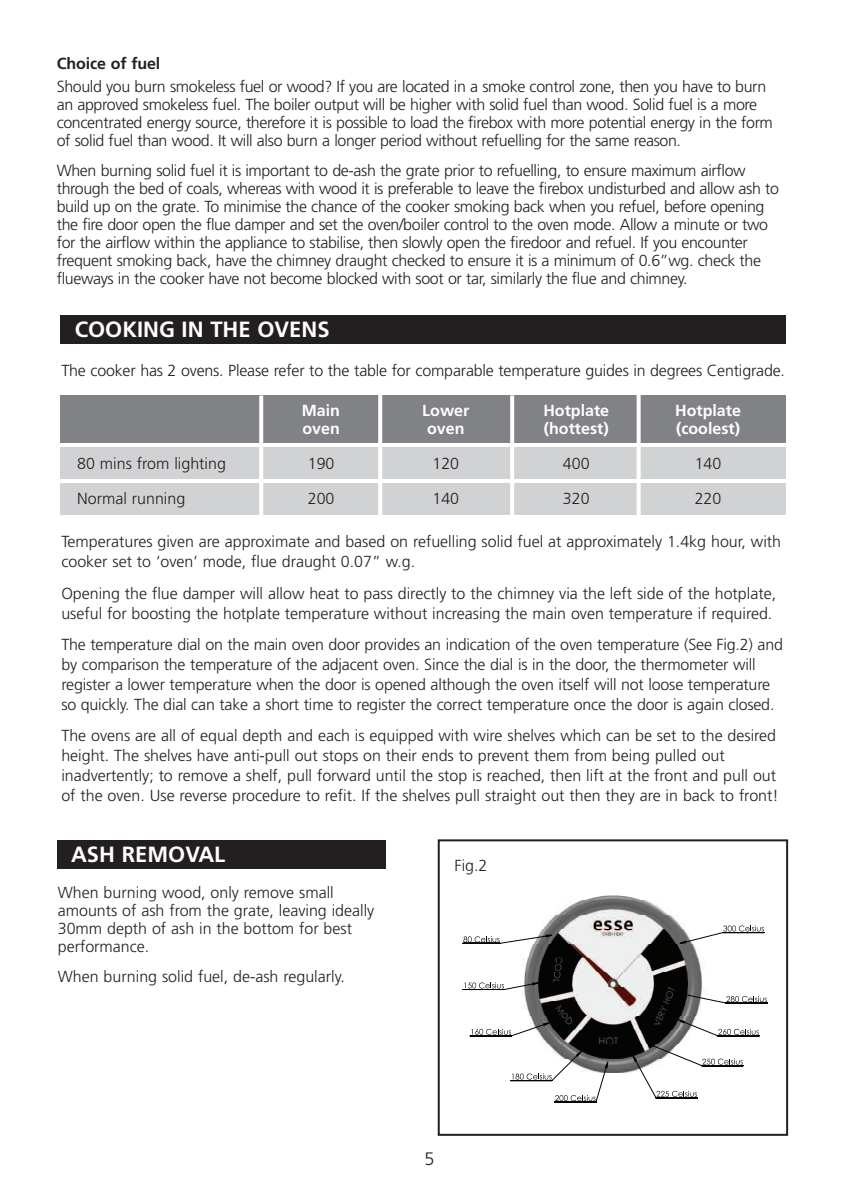
<style>
.page{position:relative;width:842px;height:1191px;background:#fff}
.page>*{position:absolute;margin:0;border:0;box-sizing:border-box;transform-origin:0 0}
.t1{font:700 22px "Frutiger";color:#fff}
.t2{font:300 18px "Frutiger";color:#231f20}
.t3{font:300 16px/18px "Frutiger";letter-spacing:-.01em;color:#231f20}
.t4{font:700 16px "Frutiger";color:#fff}
.t5{font:700 16px "Frutiger";letter-spacing:-.005em;color:#231f20}
</style>
<div class="page">
<div style="left:60px;top:395px;width:726px;height:48px;background:#808285"></div>
<div style="left:60px;top:447px;width:726px;height:32px;background:#d1d2d4"></div>
<div style="left:60px;top:483px;width:726px;height:31px;background:#d1d2d4"></div>
<div style="left:60px;top:316px;width:726px;height:28px;background:#231f20"></div>
<hr style="left:259px;top:395px;width:4px;height:122px;background:#fff">
<hr style="left:378px;top:394px;width:4px;height:122px;background:#fff">
<hr style="left:510px;top:395px;width:4px;height:122px;background:#fff">
<svg style="left:637px;top:395px;width:4px;height:120px"></svg>
<div style="left:57px;top:840px;width:329px;height:29px;background:#231f20"></div>
<img style="left:462px;top:895px;width:306px;height:109px">
<svg style="left:723px;top:925px;width:41px;height:6px"></svg>
<svg style="left:463px;top:932px;width:304px;height:170px"></svg>
<svg style="left:463px;top:934px;width:226px;height:145px"></svg>
<div style="left:438px;top:839px;width:350px;height:296px;border:2px solid #231f20"></div>
<p class="t5" style="left:57px;top:57px;width:105px">Choice of fuel</p>
<p class="t3" style="left:57px;top:79px;width:718px">Should you burn smokeless fuel or wood? If you are located in a smoke control zone, then you have to burn an approved smokeless fuel. The boiler output will be higher with solid fuel than wood. Solid fuel is a more concentrated energy source, therefore it is possible to load the firebox with more potential energy in the form of solid fuel than wood. It will also burn a longer period without refuelling for the same reason.</p>
<p class="t3" style="left:57px;top:162px;width:724px">When burning solid fuel it is important to de-ash the grate prior to refuelling, to ensure maximum airflow through the bed of coals, whereas with wood it is preferable to leave the firebox undisturbed and allow ash to build up on the grate. To minimise the chance of the cooker smoking back when you refuel, before opening the fire door open the flue damper and set the oven/boiler control to the oven mode. Allow a minute or two for the airflow within the appliance to stabilise, then slowly open the firedoor and refuel. If you encounter frequent smoking back, have the chimney draught checked to ensure it is a minimum of 0.6”wg. check the flueways in the cooker have not become blocked with soot or tar, similarly the flue and chimney.</p>
<h1 class="t1" style="left:75px;top:320px;width:256px">COOKING IN THE OVENS</h1>
<p class="t3" style="left:61px;top:362px;width:725px">The cooker has 2 ovens. Please refer to the table for comparable temperature guides in degrees Centigrade.</p>
<p class="t4" style="left:302px;top:404px;width:40px">Main</p>
<p class="t4" style="left:422px;top:404px;width:49px">Lower</p>
<p class="t4" style="left:543px;top:404px;width:67px">Hotplate</p>
<p class="t4" style="left:675px;top:404px;width:67px">Hotplate</p>
<p class="t4" style="left:302px;top:422px;width:39px">oven</p>
<p class="t4" style="left:427px;top:422px;width:39px">oven</p>
<p class="t4" style="left:544px;top:422px;width:66px">(hottest)</p>
<p class="t4" style="left:676px;top:422px;width:65px">(coolest)</p>
<p class="t3" style="left:77px;top:456px;width:150px">80 mins from lighting</p>
<p class="t3" style="left:308px;top:456px;width:28px">190</p>
<p class="t3" style="left:432px;top:456px;width:28px">120</p>
<p class="t3" style="left:563px;top:456px;width:28px">400</p>
<p class="t3" style="left:695px;top:456px;width:28px">140</p>
<p class="t3" style="left:77px;top:491px;width:110px">Normal running</p>
<p class="t3" style="left:308px;top:491px;width:28px">200</p>
<p class="t3" style="left:432px;top:491px;width:28px">140</p>
<p class="t3" style="left:563px;top:491px;width:28px">320</p>
<p class="t3" style="left:695px;top:491px;width:28px">220</p>
<p class="t3" style="left:61px;top:533px;width:721px;line-height:20px">Temperatures given are approximate and based on refuelling solid fuel at approximately 1.4kg hour, with cooker set to ‘oven’ mode, flue draught 0.07” w.g.</p>
<p class="t3" style="left:61px;top:584px;width:716px;line-height:20px">Opening the flue damper will allow heat to pass directly to the chimney via the left side of the hotplate, useful for boosting the hotplate temperature without increasing the main oven temperature if required.</p>
<p class="t3" style="left:61px;top:635px;width:723px;line-height:20px">The temperature dial on the main oven door provides an indication of the oven temperature (See Fig.2) and by comparison the temperature of the adjacent oven. Since the dial is in the door, the thermometer will register a lower temperature when the door is opened although the oven itself will not loose temperature so quickly. The dial can take a short time to register the correct temperature once the door is again closed.</p>
<p class="t3" style="left:61px;top:727px;width:719px;line-height:20px">The ovens are all of equal depth and each is equipped with wire shelves which can be set to the desired height. The shelves have anti-pull out stops on their ends to prevent them from being pulled out inadvertently; to remove a shelf, pull forward until the stop is reached, then lift at the front and pull out of the oven. Use reverse procedure to refit. If the shelves pull straight out then they are in back to front!</p>
<h1 class="t1" style="left:71px;top:845px;width:156px">ASH REMOVAL</h1>
<p class="t3" style="left:58px;top:885px;width:318px">When burning wood, only remove small amounts of ash from the grate, leaving ideally 30mm depth of ash in the bottom for best performance.</p>
<p class="t3" style="left:58px;top:968px;width:288px">When burning solid fuel, de-ash regularly.</p>
<p class="t3" style="left:455px;top:857px;width:34px">Fig.2</p>
<p class="t2" style="left:424px;top:1151px;width:12px">5</p>
</div>
